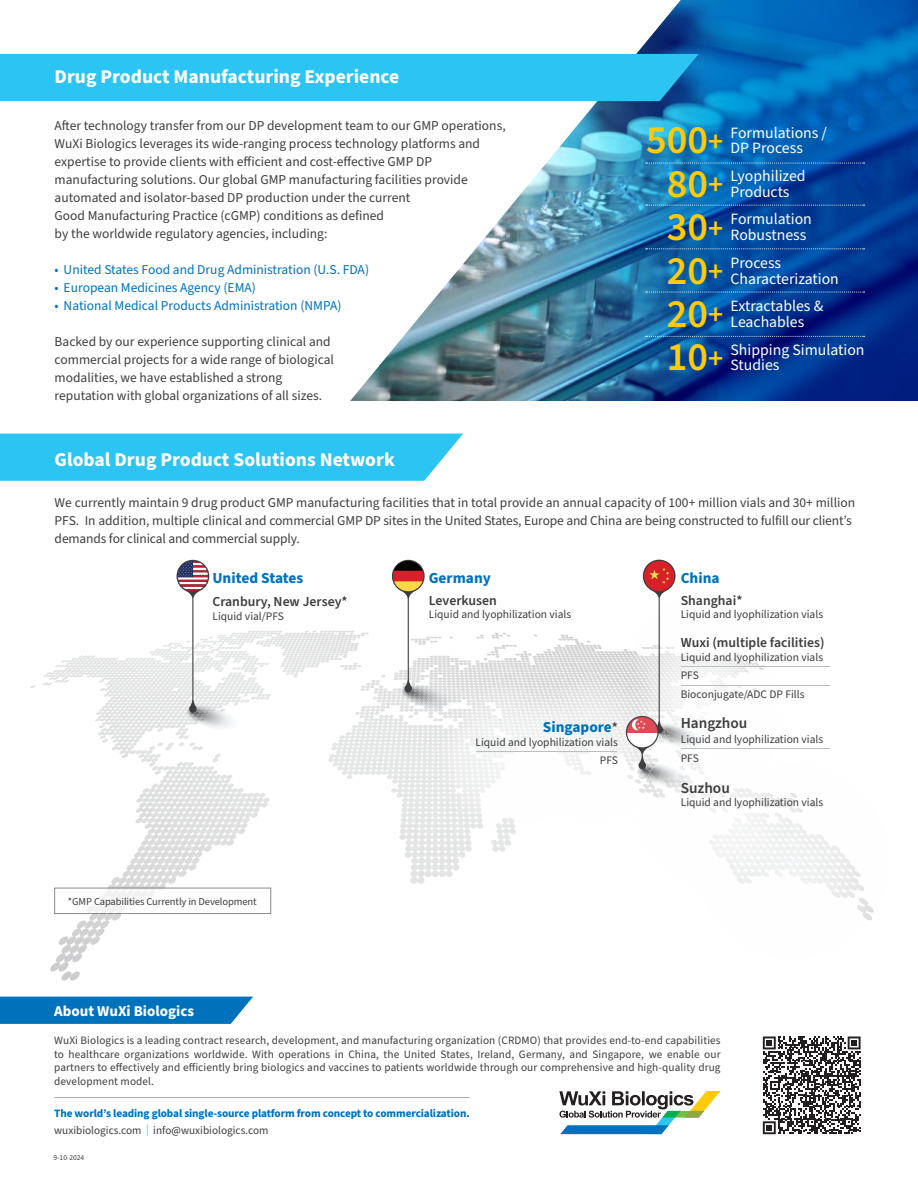
<style>
.page{position:relative;width:918px;height:1188px;background:#fff}
.page>*{position:absolute;margin:0;border:0;box-sizing:border-box;transform-origin:0 0}
.t1{font:600 40.2px "Source Sans Pro";color:#feca0a}
.t2{font:700 19.5px "Source Sans Pro";color:#fff}
.t3{font:15.75px "Source Sans Pro";color:#fff}
.t4{font:700 15.3px "Source Sans Pro";color:#0072bc}
.t5{font:600 15.3px "Source Sans Pro";color:#3e3e3f}
.t6{font:700 15px "Source Sans Pro";color:#fff}
.t7{font:600 13.8px "Source Sans Pro";color:#3e3e3f}
.t8{font:13.5px/18px "Source Sans Pro";color:#3e3e3f}
.t9{font:13.5px "Source Sans Pro";color:#0072bc}
.t10{font:11.55px/18.3px "Source Sans Pro";color:#3e3e3f}
.t11{font:11.25px/13.5px "Source Sans Pro";letter-spacing:.01em;color:#3e3e3f;text-align:justify}
.t12{font:700 11.25px "Source Sans Pro";letter-spacing:-.01em;color:#0072bc}
.t13{font:10.5px "Source Sans Pro";letter-spacing:-.01em;color:#3e3e3f}
.t14{font:7.5px "Source Sans Pro";color:#3e3e3f}
.s1{font-size:29.4px}
.s2{font-weight:600;font-size:13.8px;color:#3e3e3f}
.s3{color:#2bc4f3}
</style>
<div class="page">
<div style="left:0;top:434px;width:463px;height:47px;background:#2bc4f3"></div>
<svg style="left:681px;top:0;width:237px;height:401px;background:#014ea3"></svg>
<img style="left:0;top:0;width:681px;height:401px">
<svg style="left:646px;top:163px;width:219px;height:1px"></svg>
<svg style="left:646px;top:205px;width:219px;height:1px"></svg>
<svg style="left:646px;top:248px;width:219px;height:1px"></svg>
<svg style="left:646px;top:292px;width:219px;height:1px"></svg>
<svg style="left:646px;top:336px;width:219px;height:1px"></svg>
<div style="left:0;top:54px;width:699px;height:47px;background:#2bc4f3"></div>
<svg style="left:0;top:997px;width:253px;height:27px;background:#0c78bf"></svg>
<svg style="left:559px;top:1091px;width:162px;height:43px"></svg>
<svg style="left:763px;top:1037px;width:98px;height:97px"></svg>
<hr style="left:54px;top:1097px;width:416px;height:1px;background:#a8a9ad">
<img style="left:693px;top:656px;width:72px;height:35px">
<img style="left:801px;top:834px;width:73px;height:87px">
<img style="left:784px;top:793px;width:34px;height:87px">
<img style="left:710px;top:788px;width:74px;height:35px">
<img style="left:720px;top:783px;width:45px;height:14px">
<img style="left:720px;top:788px;width:22px;height:9px">
<img style="left:685px;top:759px;width:28px;height:39px">
<img style="left:681px;top:766px;width:30px;height:31px">
<hr style="left:681px;top:666px;width:149px;height:1px;background:#bcbdbf">
<hr style="left:681px;top:685px;width:149px;height:1px;background:#bcbdbf">
<hr style="left:681px;top:749px;width:149px;height:1px;background:#bcbdbf">
<svg style="left:113px;top:560px;width:568px;height:345px"></svg>
<div style="left:54px;top:888px;width:217px;height:26px;background:#fff;border:1px solid #57585a"></div>
<p class="t2" style="left:55px;top:64px;width:346px">Drug Product Manufacturing Experience</p>
<p class="t8" style="left:55px;top:117px;width:453px">After technology transfer from our DP development team to our GMP operations, WuXi Biologics leverages its wide-ranging process technology platforms and expertise to provide clients with efficient and cost-effective GMP DP manufacturing solutions. Our global GMP manufacturing facilities provide automated and isolator-based DP production under the current<br>Good Manufacturing Practice (cGMP) conditions as defined<br>by the worldwide regulatory agencies, including:</p>
<p class="t9" style="left:55px;top:261px;width:316px">• United States Food and Drug Administration (U.S. FDA)</p>
<p class="t9" style="left:55px;top:279px;width:203px">• European Medicines Agency (EMA)</p>
<p class="t9" style="left:55px;top:297px;width:288px">• National Medical Products Administration (NMPA)</p>
<p class="t8" style="left:55px;top:333px;width:281px">Backed by our experience supporting clinical and commercial projects for a wide range of biological modalities, we have established a strong reputation with global organizations of all sizes.</p>
<p class="t2" style="left:55px;top:447px;width:342px">Global Drug Product Solutions Network</p>
<p class="t1" style="left:646px;top:113px;width:79px">500<span class="s1">+</span></p>
<p class="t1" style="left:667px;top:157px;width:58px">80<span class="s1">+</span></p>
<p class="t1" style="left:667px;top:200px;width:58px">30<span class="s1">+</span></p>
<p class="t1" style="left:667px;top:243px;width:58px">20<span class="s1">+</span></p>
<p class="t1" style="left:667px;top:287px;width:58px">20<span class="s1">+</span></p>
<p class="t1" style="left:667px;top:330px;width:58px">10<span class="s1">+</span></p>
<p class="t3" style="left:731px;top:122px;width:98px">Formulations /</p>
<p class="t3" style="left:731px;top:138px;width:74px">DP Process</p>
<p class="t3" style="left:731px;top:165px;width:77px">Lyophilized</p>
<p class="t3" style="left:731px;top:181px;width:60px">Products</p>
<p class="t3" style="left:731px;top:209px;width:83px">Formulation</p>
<p class="t3" style="left:731px;top:224px;width:77px">Robustness</p>
<p class="t3" style="left:731px;top:252px;width:52px">Process</p>
<p class="t3" style="left:731px;top:268px;width:110px">Characterization</p>
<p class="t3" style="left:731px;top:296px;width:94px">Extractables &amp;</p>
<p class="t3" style="left:731px;top:311px;width:75px">Leachables</p>
<p class="t3" style="left:731px;top:339px;width:136px">Shipping Simulation</p>
<p class="t3" style="left:731px;top:355px;width:50px">Studies</p>
<p class="t8" style="left:55px;top:494px;width:802px">We currently maintain 9 drug product GMP manufacturing facilities that in total provide an annual capacity of 100+ million vials and 30+ million<br>PFS. In addition, multiple clinical and commercial GMP DP sites in the United States, Europe and China are being constructed to fulfill our client’s demands for clinical and commercial supply.</p>
<p class="t4" style="left:212px;top:572px;width:92px">United States</p>
<p class="t7" style="left:212px;top:596px;width:137px">Cranbury, New Jersey*</p>
<p class="t10" style="left:212px;top:608px;width:73px">Liquid vial/PFS</p>
<p class="t13" style="left:68px;top:894px;width:190px">*GMP Capabilities Currently in Development</p>
<p class="t6" style="left:54px;top:1000px;width:142px">About WuXi Biologics</p>
<p class="t4" style="left:429px;top:572px;width:64px">Germany</p>
<p class="t7" style="left:429px;top:594px;width:70px">Leverkusen</p>
<p class="t10" style="left:429px;top:606px;width:144px">Liquid and lyophilization vials</p>
<p class="t4" style="left:543px;top:720px;width:77px">Singapore<span class="s2">*</span></p>
<p class="t10" style="left:476px;top:734px;width:144px;text-align:right">Liquid and lyophilization vials<br>PFS</p>
<p class="t4" style="left:681px;top:572px;width:40px">China</p>
<p class="t7" style="left:681px;top:594px;width:63px">Shanghai*</p>
<p class="t10" style="left:681px;top:606px;width:144px">Liquid and lyophilization vials</p>
<p class="t7" style="left:681px;top:637px;width:145px">Wuxi (multiple facilities)</p>
<p class="t10" style="left:681px;top:649px;width:144px">Liquid and lyophilization vials<br>PFS<br>Bioconjugate/ADC DP Fills</p>
<p class="t5" style="left:681px;top:717px;width:68px">Hangzhou</p>
<p class="t10" style="left:681px;top:731px;width:144px">Liquid and lyophilization vials<br>PFS</p>
<p class="t5" style="left:681px;top:782px;width:51px">Suzhou</p>
<p class="t10" style="left:681px;top:794px;width:144px">Liquid and lyophilization vials</p>
<p class="t11" style="left:54px;top:1034px;width:668px">WuXi Biologics is a leading contract research, development, and manufacturing organization (CRDMO) that provides end-to-end capabilities to healthcare organizations worldwide. With operations in China, the United States, Ireland, Germany, and Singapore, we enable our partners to effectively and efficiently bring biologics and vaccines to patients worldwide through our comprehensive and high-quality drug development model.</p>
<p class="t11" style="left:54px;top:1124px;width:216px">wuxibiologics.com <span class="s3">|</span> info@wuxibiologics.com</p>
<p class="t12" style="left:54px;top:1106px;width:417px">The world’s leading global single-source platform from concept to commercialization.</p>
<p class="t14" style="left:54px;top:1153px;width:32px">9-10-2024</p>
</div>
